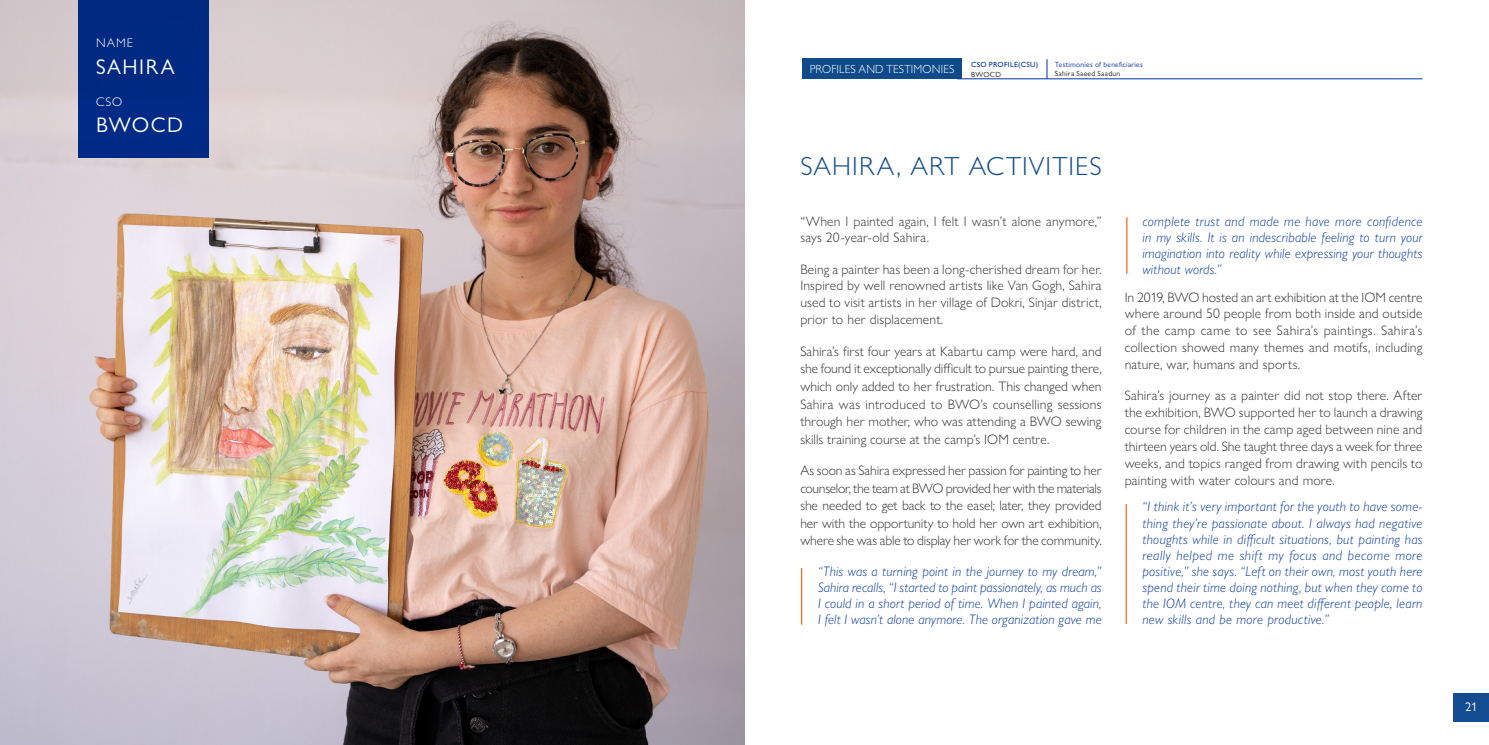
<style>
.page{position:relative;width:1489px;height:745px;background:#fff}
.page>*{position:absolute;margin:0;border:0;box-sizing:border-box;transform-origin:0 0}
.t1{font:300 26.25px "Gill Sans MT Pro";letter-spacing:.045em;color:#0f4b8b}
.t2{font:21.25px "Gill Sans MT Pro";letter-spacing:.075em;color:#fff}
.Texte{font:300 13.75px/16.9px "Gill Sans Nova";letter-spacing:.01em;color:#323232;text-align:justify}
.Texte-2{font:italic 300 13.75px/16.1px "Gill Sans Nova";letter-spacing:.015em;color:#0033a0;text-align:justify}
.t3{font:300 12.5px "Gill Sans MT Pro";letter-spacing:.08em;color:#fff}
.t4{font:12.5px "Gill Sans Nova";color:#fff}
.t5{font:300 11.75px "Gill Sans MT Pro";letter-spacing:.015em;color:#fff;scale:.95 1}
.t6{font:7.5px "Gill Sans Nova";letter-spacing:.035em;color:#0033a0}
.t7{font:7.5px "Gill Sans MT Pro";letter-spacing:.04em;color:#231f20}
.t8{font:500 7.5px "Gill Sans MT Pro";letter-spacing:.045em;color:#0033a0}
</style>
<div class="page">
<div style="left:1453px;top:693px;width:35px;height:28px;background:#144c91"></div>
<img style="left:0;top:0;width:744px;height:744px">
<div style="left:802px;top:58px;width:159px;height:21px;background:#0f4b8b"></div>
<hr style="left:957px;top:79px;width:465px;height:1px;background:#0033a0">
<svg style="left:1046px;top:59px;width:1px;height:20px"></svg>
<div style="left:78px;top:0;width:131px;height:158px;background:#002981"></div>
<hr style="left:1125px;top:503px;width:1px;height:120px;background:#ff661c">
<hr style="left:801px;top:568px;width:1px;height:56px;background:#ff661c">
<hr style="left:1126px;top:217px;width:1px;height:56px;background:#ff661c">
<p class="t3" style="left:96px;top:35px;width:39px">NAME</p>
<p class="t2" style="left:96px;top:54px;width:80px">SAHIRA</p>
<p class="t3" style="left:96px;top:95px;width:28px">CSO</p>
<p class="t2" style="left:96px;top:112px;width:88px">BWOCD</p>
<p class="t5" style="left:809px;top:62px;width:154px">PROFILES AND TESTIMONIES</p>
<p class="t8" style="left:971px;top:60px;width:69px">CSO PROFILE(CSU)</p>
<p class="t6" style="left:1054px;top:60px;width:90px">Testimonies of beneficiaries</p>
<p class="t7" style="left:971px;top:70px;width:31px">BWOCD</p>
<p class="t7" style="left:1054px;top:69px;width:67px">Sahira Saeed Saadun</p>
<p class="t1" style="left:800px;top:150px;width:303px">SAHIRA, ART ACTIVITIES</p>
<p class="Texte" style="left:800px;top:212px;width:303px">“When I painted again, I felt I wasn’t alone anymore,” says 20-year-old Sahira.</p>
<p class="Texte" style="left:800px;top:260px;width:303px">Being a painter has been a long-cherished dream for her.<br>Inspired by well renowned artists like Van Gogh, Sahira used to visit artists in her village of Dokri, Sinjar district, prior to her displacement.</p>
<p class="Texte" style="left:800px;top:342px;width:303px;line-height:17.5px">Sahira’s first four years at Kabartu camp were hard, and she found it exceptionally difficult to pursue painting there, which only added to her frustration. This changed when Sahira was introduced to BWO’s counselling sessions through her mother, who was attending a BWO sewing skills training course at the camp’s IOM centre.</p>
<p class="Texte" style="left:800px;top:461px;width:303px;line-height:17.5px">As soon as Sahira expressed her passion for painting to her counselor, the team at BWO provided her with the materials she needed to get back to the easel; later, they provided her with the opportunity to hold her own art exhibition, where she was able to display her work for the community.</p>
<p class="Texte-2" style="left:818px;top:562px;width:285px">“This was a turning point in the journey to my dream,” Sahira recalls, “I started to paint passionately, as much as I could in a short period of time. When I painted again, I felt I wasn’t alone anymore. The organization gave me</p>
<p class="Texte-2" style="left:1142px;top:212px;width:281px">complete trust and made me have more confidence in my skills. It is an indescribable feeling to turn your imagination into reality while expressing your thoughts without words.”</p>
<p class="Texte" style="left:1124px;top:288px;width:299px">In 2019, BWO hosted an art exhibition at the IOM centre where around 50 people from both inside and outside of the camp came to see Sahira’s paintings. Sahira’s collection showed many themes and motifs, including nature, war, humans and sports.</p>
<p class="Texte" style="left:1124px;top:386px;width:299px">Sahira’s journey as a painter did not stop there. After the exhibition, BWO supported her to launch a drawing course for children in the camp aged between nine and thirteen years old. She taught three days a week for three weeks, and topics ranged from drawing with pencils to painting with water colours and more.</p>
<p class="Texte-2" style="left:1142px;top:498px;width:281px">“I think it’s very important for the youth to have some&shy;thing they’re passionate about. I always had negative thoughts while in difficult situations, but painting has really helped me shift my focus and become more positive,” she says. “Left on their own, most youth here spend their time doing nothing, but when they come to the IOM centre, they can meet different people, learn new skills and be more productive.”</p>
<p class="t4" style="left:1464px;top:699px;width:14px">21</p>
</div>
